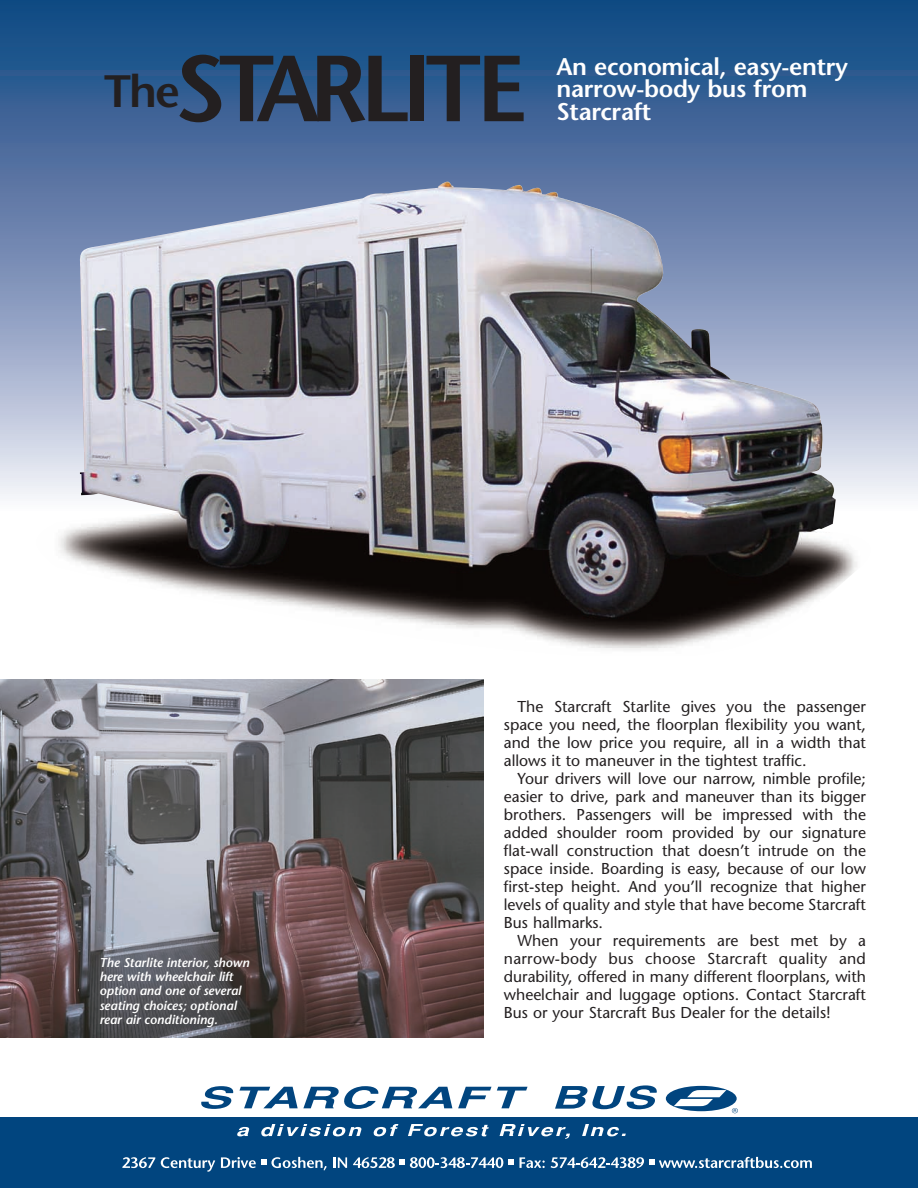
<style>
.page{position:relative;width:918px;height:1188px;background:#fff}
.page>*{position:absolute;margin:0;border:0;box-sizing:border-box;transform-origin:0 0}
.t1{font:600 93.45px "Stone Sans";letter-spacing:-.07em;color:#231f20}
.t2{font:600 24.15px/22.5px "Stone Sans";letter-spacing:-.01em;color:#fff}
.t3{font:15.75px/18px "Stone Sans";color:#231f20;text-align:justify}
.t4{font:italic 600 12.75px/14.2px "Stone Sans";letter-spacing:-.005em;color:#fff}
</style>
<div class="page">
<div style="left:0;top:0;width:918px;height:511px;background:linear-gradient(to bottom,#073c7b,#efeaf5)"></div>
<img style="left:36px;top:182px;width:835px;height:468px">
<img style="left:0;top:679px;width:483px;height:358px">
<svg style="left:201px;top:1086px;width:251px;height:23px"></svg>
<svg style="left:458px;top:1087px;width:33px;height:21px"></svg>
<svg style="left:497px;top:1087px;width:31px;height:21px"></svg>
<svg style="left:666px;top:1086px;width:72px;height:27px"></svg>
<svg style="left:555px;top:1085px;width:102px;height:24px"></svg>
<div style="left:0;top:1117px;width:918px;height:71px;background:#01457f"></div>
<svg style="left:122px;top:1157px;width:33px;height:11px"></svg>
<svg style="left:161px;top:1157px;width:54px;height:15px"></svg>
<svg style="left:221px;top:1157px;width:106px;height:13px"></svg>
<svg style="left:333px;top:1157px;width:14px;height:11px"></svg>
<svg style="left:353px;top:1157px;width:192px;height:11px"></svg>
<svg style="left:551px;top:1157px;width:261px;height:11px"></svg>
<svg style="left:237px;top:1127px;width:12px;height:9px"></svg>
<svg style="left:261px;top:1124px;width:101px;height:12px"></svg>
<svg style="left:373px;top:1124px;width:25px;height:12px"></svg>
<svg style="left:408px;top:1124px;width:81px;height:12px"></svg>
<svg style="left:499px;top:1124px;width:71px;height:15px"></svg>
<svg style="left:582px;top:1124px;width:44px;height:13px"></svg>
<h1 class="t1" style="left:104px;top:53px;width:425px"><sup>The</sup>STARLITE</h1>
<h2 class="t2" style="left:557px;top:58px;width:293px">An economical, easy-entry narrow-body bus from</h2>
<h2 class="t2" style="left:557px;top:103px;width:96px">Starcraft</h2>
<p class="t4" style="left:99px;top:957px;width:151px">The Starlite interior, shown here with wheelchair lift option and one of several seating choices; optional rear air conditioning.</p>
<p class="t3" style="left:504px;top:699px;width:364px;text-indent:13px">The Starcraft Starlite gives you the passenger space you need, the floorplan flexibility you want, and the low price you require, all in a width that allows it to maneuver in the tightest traffic.</p>
<p class="t3" style="left:504px;top:771px;width:364px;text-indent:13px">Your drivers will love our narrow, nimble profile; easier to drive, park and maneuver than its bigger brothers. Passengers will be impressed with the added shoulder room provided by our signature flat-wall construction that doesn’t intrude on the space inside. Boarding is easy, because of our low first-step height. And you’ll recognize that higher levels of quality and style that have become Starcraft Bus hallmarks.</p>
<p class="t3" style="left:504px;top:933px;width:364px;text-indent:13px">When your requirements are best met by a narrow-body bus choose Starcraft quality and durability, offered in many different floorplans, with wheelchair and luggage options. Contact Starcraft Bus or your Starcraft Bus Dealer for the details!</p>
</div>
